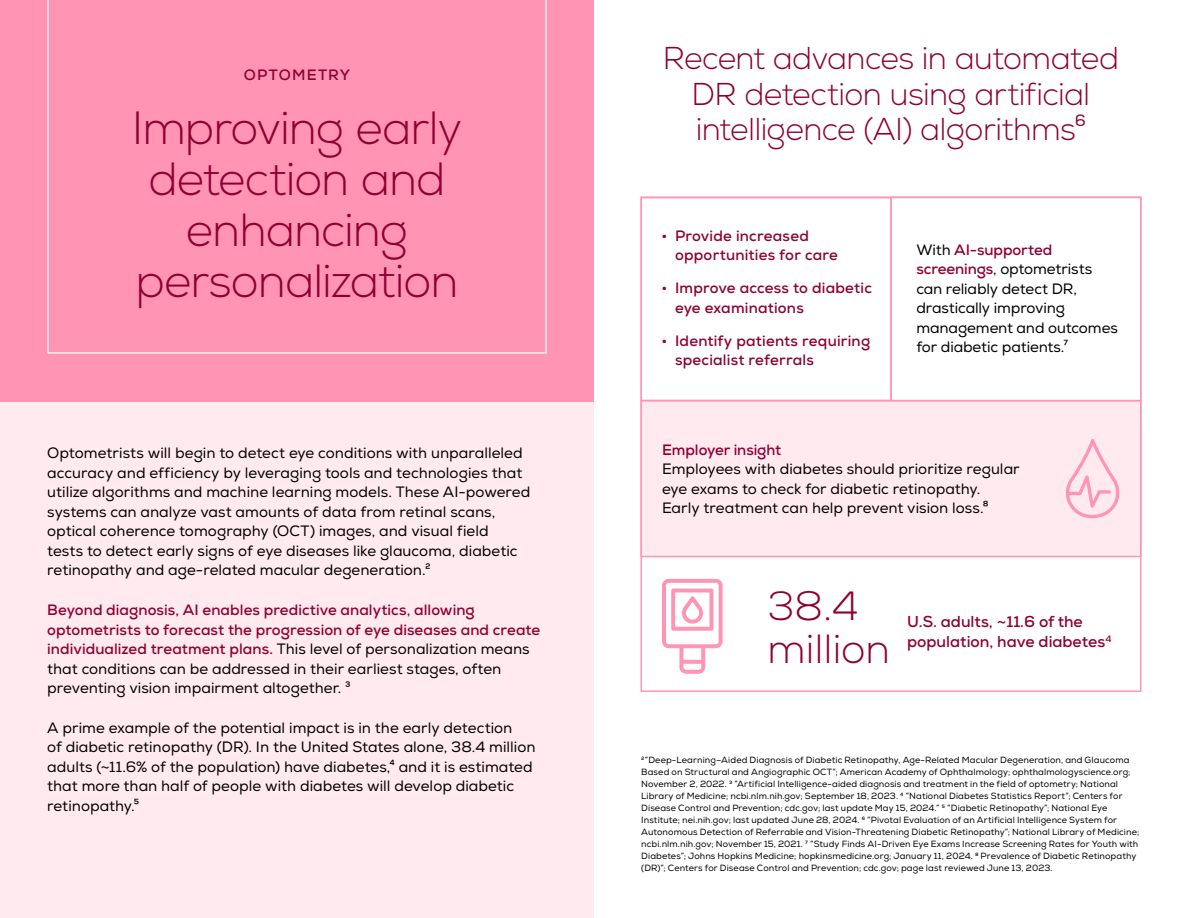
<style>
.page{position:relative;width:1188px;height:918px;background:#fff}
.page>*{position:absolute;margin:0;border:0;box-sizing:border-box;transform-origin:0 0}
.H1__Page_Header{font:300 46.5px/51px "Nexa";letter-spacing:-.02em;color:#8e0032;text-align:center}
.t1{font:300 40.65px/42.8px "Nexa";color:#8e0032}
.H1__Page_Header-2{font:300 31.65px/35.1px "Nexa";letter-spacing:-.02em;color:#8e0032;text-align:center}
.t2{font:700 15.75px/19.5px "Nexa";color:#8e0032}
.P__Body_0_0625_SB{font:15px/19.5px "Nexa";color:#000}
.P__Body_0_0625_SB-2{font:700 15px/19.5px "Nexa";letter-spacing:.005em;color:#8e0032}
.H3__CTA_14pt{font:15px/19.5px "Nexa";color:#000}
.H1__Page_Header-3{font:700 15px "Nexa";letter-spacing:.08em;color:#8e0032}
.P__Footnote{font:9px/12px "Nexa";letter-spacing:.01em;color:#000}
.s1{font-weight:400;color:#000}
.s2{font-weight:700;color:#8e0032}
</style>
<div class="page">
<div style="left:640px;top:400px;width:502px;height:157px;background:#ffeaf0;border:2px solid #ff94b4"></div>
<div style="left:0;top:0;width:594px;height:918px;background:#ffeaf0"></div>
<div style="left:0;top:0;width:594px;height:401px;background:#ff94b4"></div>
<div style="left:640px;top:197px;width:252px;height:204px;border:2px solid #ff94b4"></div>
<div style="left:890px;top:197px;width:251px;height:204px;border:2px solid #ff94b4"></div>
<svg style="left:1066px;top:439px;width:54px;height:79px"></svg>
<svg style="left:662px;top:579px;width:61px;height:95px"></svg>
<svg style="left:47px;top:0;width:500px;height:354px"></svg>
<h1 class="H1__Page_Header-3" style="left:244px;top:65px;width:108px">OPTOMETRY</h1>
<h1 class="H1__Page_Header" style="left:132px;top:104px;width:332px">Improving early detection and enhancing personalization</h1>
<p class="P__Body_0_0625_SB" style="left:47px;top:444px;width:485px">Optometrists will begin to detect eye conditions with unparalleled accuracy and efficiency by leveraging tools and technologies that utilize algorithms and machine learning models. These AI-powered systems can analyze vast amounts of data from retinal scans, optical coherence tomography (OCT) images, and visual field<br>tests to detect early signs of eye diseases like glaucoma, diabetic retinopathy and age-related macular degeneration.²</p>
<p class="P__Body_0_0625_SB-2" style="left:47px;top:600px;width:494px">Beyond diagnosis, AI enables predictive analytics, allowing optometrists to forecast the progression of eye diseases and create individualized treatment plans. <span class="s1">This level of personalization means that conditions can be addressed in their earliest stages, often preventing vision impairment altogether. ³</span></p>
<p class="P__Body_0_0625_SB" style="left:47px;top:718px;width:490px">A prime example of the potential impact is in the early detection<br>of diabetic retinopathy (DR). In the United States alone, 38.4 million adults (~11.6% of the population) have diabetes,⁴ and it is estimated that more than half of people with diabetes will develop diabetic retinopathy.⁵</p>
<h1 class="H1__Page_Header-2" style="left:663px;top:42px;width:458px">Recent advances in automated<br>DR detection using artificial intelligence (AI) algorithms⁶</h1>
<p class="P__Body_0_0625_SB-2" style="left:675px;top:226px;width:164px;text-indent:-14px">• Provide increased opportunities for care</p>
<p class="P__Body_0_0625_SB-2" style="left:675px;top:278px;width:199px;text-indent:-14px">• Improve access to diabetic eye examinations</p>
<p class="P__Body_0_0625_SB-2" style="left:675px;top:331px;width:197px;text-indent:-14px">• Identify patients requiring specialist referrals</p>
<p class="P__Body_0_0625_SB" style="left:916px;top:240px;width:203px">With <span class="s2">AI-supported screenings</span>, optometrists can reliably detect DR, drastically improving management and outcomes for diabetic patients.⁷</p>
<h3 class="H3__CTA_14pt" style="left:662px;top:440px;width:359px"><span class="s2">Employer insight<br></span>Employees with diabetes should prioritize regular eye exams to check for diabetic retinopathy.<br>Early treatment can help prevent vision loss.⁸</h3>
<p class="t1" style="left:768px;top:586px;width:124px">38.4 million</p>
<p class="t2" style="left:907px;top:612px;width:206px">U.S. adults, ~11.6 of the population, have diabetes<sup>4</sup></p>
<p class="P__Footnote" style="left:641px;top:754px;width:499px">2”Deep-Learning–Aided Diagnosis of Diabetic Retinopathy, Age-Related Macular Degeneration, and Glaucoma Based on Structural and Angiographic OCT”; American Academy of Ophthalmology; ophthalmologyscience.org; November 2, 2022. 3 ”Artificial Intelligence-aided diagnosis and treatment in the field of optometry; National Library of Medicine; ncbi.nlm.nih.gov; September 18, 2023. 4 ”National Diabetes Statistics Report”; Centers for Disease Control and Prevention; cdc.gov; last update May 15, 2024.” 5 ”Diabetic Retinopathy”; National Eye Institute; nei.nih.gov; last updated June 28, 2024. 6 ”Pivotal Evaluation of an Artificial Intelligence System for Autonomous Detection of Referrable and Vision-Threatening Diabetic Retinopathy”; National Library of Medicine; ncbi.nlm.nih.gov; November 15, 2021. 7 ”Study Finds AI-Driven Eye Exams Increase Screening Rates for Youth with Diabetes”; Johns Hopkins Medicine; hopkinsmedicine.org; January 11, 2024. 8 Prevalence of Diabetic Retinopathy (DR)”; Centers for Disease Control and Prevention; cdc.gov; page last reviewed June 13, 2023.</p>
</div>
